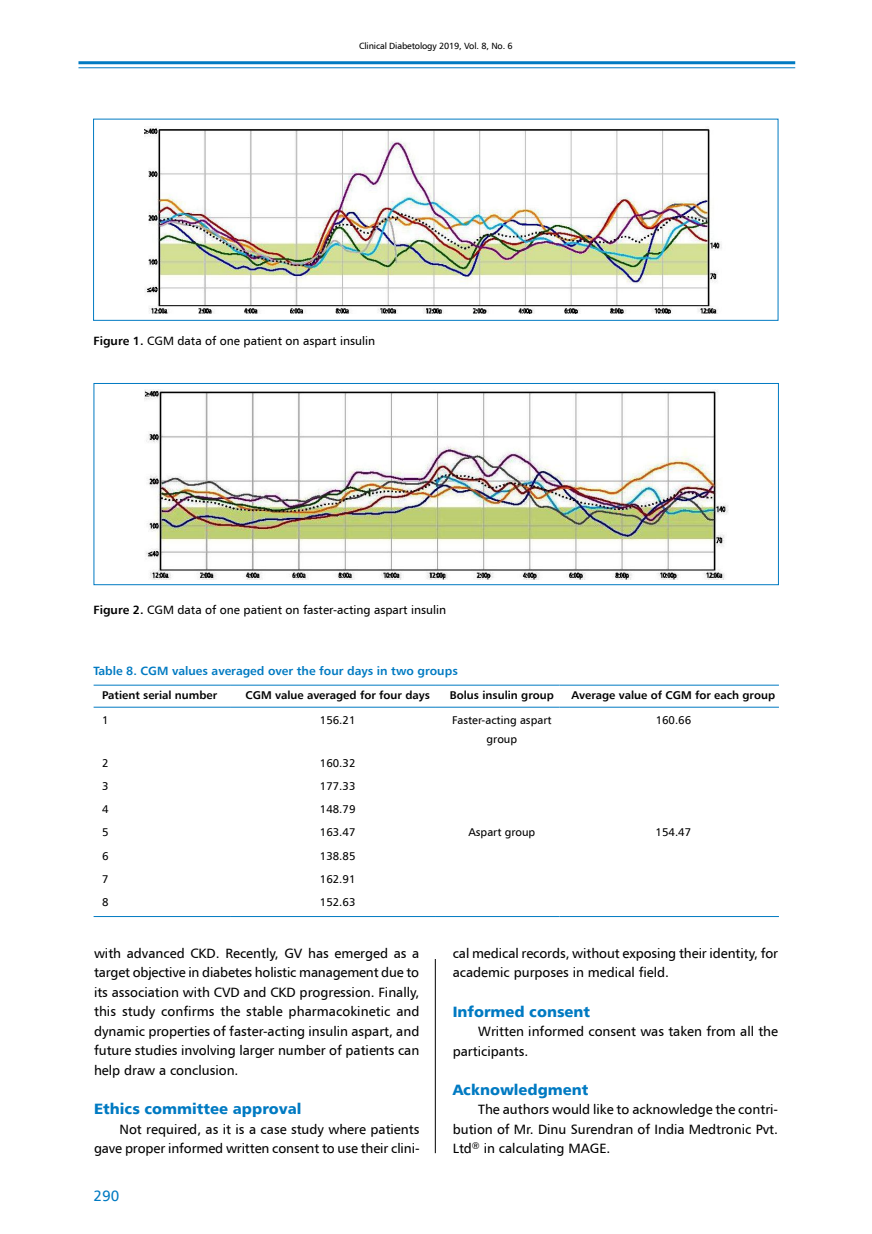
<style>
.page{position:relative;width:872px;height:1234px;background:#fff}
.page>*{position:absolute;margin:0;border:0;box-sizing:border-box;transform-origin:0 0}
.t1{font:15px "Humnst 777 Blk EU";color:#007ac2}
.t2{font:15px "Humnst 777 EU";color:#007ac2}
.t3{font:13.5px/19.5px "Humnst 777 EU";color:#000;text-align:justify}
.t4{font:12px "Humnst 777 EU";color:#000}
.t5{font:700 12px "Humnst 777 EU";color:#007ac2}
.t6{font:11.25px/19.5px "Humnst 777 EU";color:#000;text-align:center}
.t7{font:700 11.25px "Humnst 777 EU";color:#000}
.t8{font:9px "Humnst 777 EU";letter-spacing:-.015em;color:#000}
.s1{font-weight:700}
</style>
<div class="page">
<hr style="left:435px;top:119px;width:1px;height:1033px;background:#000">
<hr style="left:78px;top:61px;width:717px;height:3px;background:#007ac2">
<hr style="left:78px;top:67px;width:717px;height:1px;background:#007ac2">
<div style="left:424px;top:115px;width:24px;height:843px;background:#fff"></div>
<hr style="left:94px;top:684px;width:137px;height:1px;background:#007ac2">
<hr style="left:231px;top:684px;width:205px;height:1px;background:#007ac2">
<hr style="left:436px;top:684px;width:123px;height:1px;background:#007ac2">
<hr style="left:559px;top:684px;width:220px;height:1px;background:#007ac2">
<hr style="left:94px;top:706px;width:137px;height:1px;background:#007ac2">
<hr style="left:231px;top:706px;width:205px;height:1px;background:#007ac2">
<hr style="left:436px;top:706px;width:123px;height:1px;background:#007ac2">
<hr style="left:559px;top:706px;width:220px;height:1px;background:#007ac2">
<hr style="left:94px;top:915px;width:137px;height:1px;background:#007ac2">
<hr style="left:231px;top:915px;width:205px;height:1px;background:#007ac2">
<hr style="left:436px;top:915px;width:123px;height:1px;background:#007ac2">
<hr style="left:559px;top:915px;width:220px;height:1px;background:#007ac2">
<img style="left:144px;top:389px;width:584px;height:190px">
<img style="left:145px;top:126px;width:577px;height:187px">
<div style="left:94px;top:383px;width:684px;height:202px;border:1px solid #007ac2"></div>
<p class="t8" style="left:359px;top:41px;width:155px">Clinical Diabetology 2019, Vol. 8, No. 6</p>
<p class="t4" style="left:94px;top:334px;width:283px"><span class="s1">Figure 1.</span> CGM data of one patient on aspart insulin</p>
<p class="t4" style="left:94px;top:601px;width:354px"><span class="s1">Figure 2.</span> CGM data of one patient on faster-acting aspart insulin</p>
<p class="t5" style="left:94px;top:662px;width:366px">Table 8. CGM values averaged over the four days in two groups</p>
<p class="t7" style="left:102px;top:687px;width:117px">Patient serial number</p>
<p class="t7" style="left:245px;top:687px;width:186px">CGM value averaged for four days</p>
<p class="t7" style="left:450px;top:687px;width:105px">Bolus insulin group</p>
<p class="t7" style="left:571px;top:687px;width:205px">Average value of CGM for each group</p>
<p class="t6" style="left:102px;top:709px;width:8px">1</p>
<p class="t6" style="left:320px;top:709px;width:37px">156.21</p>
<p class="t6" style="left:452px;top:709px;width:101px">Faster-acting aspart group</p>
<p class="t6" style="left:655px;top:709px;width:37px">160.66</p>
<p class="t6" style="left:102px;top:752px;width:8px">2</p>
<p class="t6" style="left:320px;top:752px;width:37px">160.32</p>
<p class="t6" style="left:102px;top:775px;width:8px">3</p>
<p class="t6" style="left:320px;top:775px;width:37px">177.33</p>
<p class="t6" style="left:102px;top:799px;width:8px">4</p>
<p class="t6" style="left:320px;top:799px;width:37px">148.79</p>
<p class="t6" style="left:102px;top:822px;width:8px">5</p>
<p class="t6" style="left:320px;top:822px;width:37px">163.47</p>
<p class="t6" style="left:468px;top:822px;width:68px">Aspart group</p>
<p class="t6" style="left:655px;top:822px;width:37px">154.47</p>
<p class="t6" style="left:102px;top:845px;width:8px">6</p>
<p class="t6" style="left:320px;top:845px;width:37px">138.85</p>
<p class="t6" style="left:102px;top:868px;width:8px">7</p>
<p class="t6" style="left:320px;top:868px;width:37px">162.91</p>
<p class="t6" style="left:102px;top:892px;width:8px">8</p>
<p class="t6" style="left:320px;top:892px;width:37px">152.63</p>
<p class="t3" style="left:94px;top:942px;width:327px">with advanced CKD. Recently, GV has emerged as a target objective in diabetes holistic management due to its association with CVD and CKD progression. Finally, this study confirms the stable pharmacokinetic and dynamic properties of faster-acting insulin aspart, and future studies involving larger number of patients can help draw a conclusion.</p>
<p class="t1" style="left:94px;top:1098px;width:209px">Ethics committee approval</p>
<p class="t3" style="left:94px;top:1118px;width:327px;text-align:right">Not required, as it is a case study where patients gave proper informed written consent to use their clini-</p>
<p class="t2" style="left:94px;top:1185px;width:27px">290</p>
<p class="t3" style="left:453px;top:942px;width:327px">cal medical records, without exposing their identity, for academic purposes in medical field.</p>
<p class="t1" style="left:453px;top:1001px;width:139px">Informed consent</p>
<p class="t3" style="left:453px;top:1021px;width:327px;text-indent:26px">Written informed consent was taken from all the participants.</p>
<p class="t1" style="left:453px;top:1079px;width:137px">Acknowledgment</p>
<p class="t3" style="left:453px;top:1099px;width:327px;text-indent:26px">The authors would like to acknowledge the contri&shy;bution of Mr. Dinu Surendran of India Medtronic Pvt.<br>Ltd<sup>®</sup> in calculating MAGE.</p>
</div>
